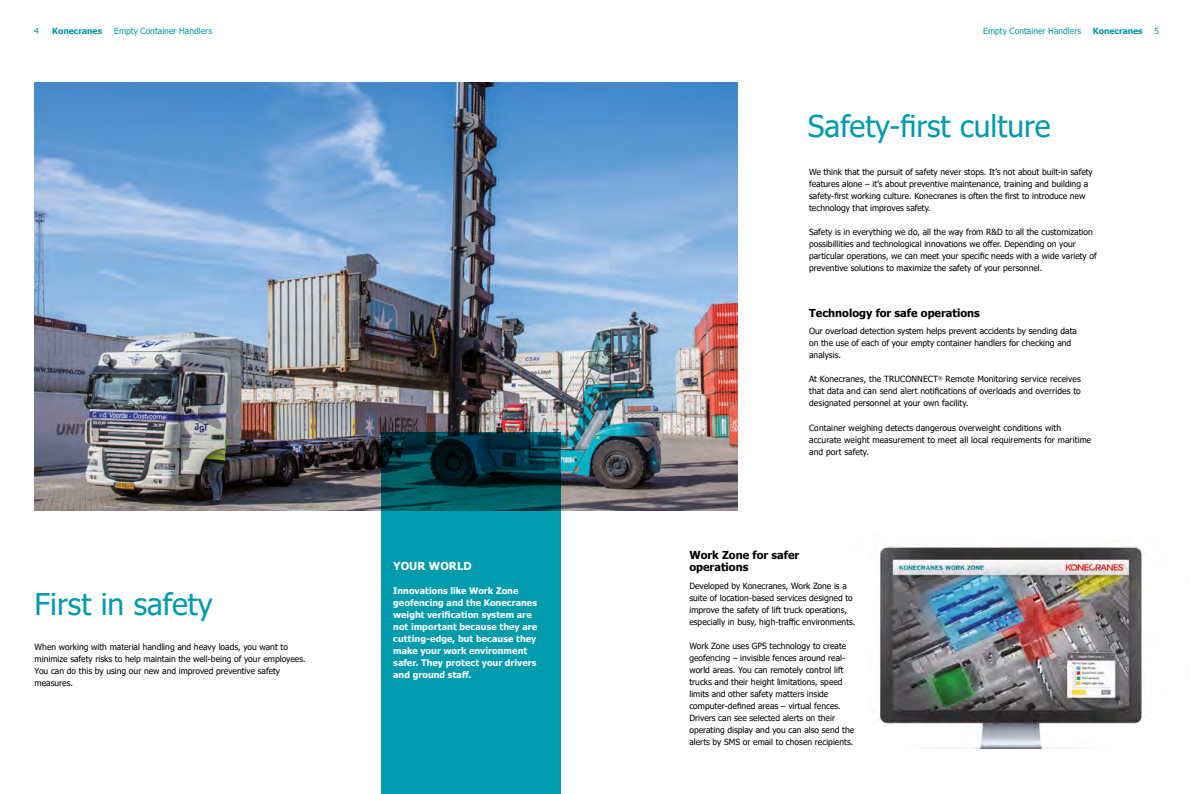
<style>
.page{position:relative;width:1191px;height:794px;background:#fff}
.page>*{position:absolute;margin:0;border:0;box-sizing:border-box;transform-origin:0 0}
.t1{font:30px "Tahoma";color:#009bac}
.t2{font:700 11px/12.5px "Tahoma";color:#000}
.t3{font:700 11px "Tahoma";letter-spacing:.01em;color:#fff}
.t4{font:700 9px/12px "Tahoma";letter-spacing:.005em;color:#fff}
.t5{font:8.5px/12px "Tahoma";color:#000}
.t6{font:8.5px "Tahoma";color:#009bac}
.t7{font:700 8.5px "Tahoma";color:#009bac}
</style>
<div class="page">
<img style="left:879px;top:545px;width:264px;height:203px">
<img style="left:34px;top:83px;width:704px;height:427px">
<svg style="left:382px;top:432px;width:179px;height:362px;background:#008695"></svg>
<p class="t6" style="left:34px;top:26px;width:6px">4</p>
<p class="t7" style="left:52px;top:25px;width:51px">Konecranes</p>
<p class="t6" style="left:114px;top:25px;width:99px">Empty Container Handlers</p>
<p class="t6" style="left:983px;top:25px;width:99px">Empty Container Handlers</p>
<p class="t7" style="left:1092px;top:25px;width:51px">Konecranes</p>
<p class="t6" style="left:1154px;top:25px;width:6px">5</p>
<h1 class="t1" style="left:808px;top:106px;width:244px">Safety-first culture</h1>
<p class="t5" style="left:809px;top:166px;width:285px">We think that the pursuit of safety never stops. It’s not about built-in safety features alone – it’s about preventive maintenance, training and building a safety-first working culture. Konecranes is often the first to introduce new technology that improves safety.</p>
<p class="t5" style="left:809px;top:226px;width:289px">Safety is in everything we do, all the way from R&amp;D to all the customization possibillities and technological innovations we offer. Depending on your particular operations, we can meet your specific needs with a wide variety of preventive solutions to maximize the safety of your personnel.</p>
<h1 class="t1" style="left:35px;top:584px;width:179px">First in safety</h1>
<p class="t5" style="left:35px;top:641px;width:272px">When working with material handling and heavy loads, you want to minimize safety risks to help maintain the well-being of your employees.<br>You can do this by using our new and improved preventive safety measures.</p>
<p class="t3" style="left:393px;top:558px;width:80px">YOUR WORLD</p>
<p class="t4" style="left:393px;top:585px;width:145px">Innovations like Work Zone geofencing and the Konecranes weight verification system are not important because they are cutting-edge, but because they make your work environment safer. They protect your drivers and ground staff.</p>
<p class="t2" style="left:809px;top:307px;width:172px">Technology for safe operations</p>
<p class="t5" style="left:809px;top:326px;width:269px">Our overload detection system helps prevent accidents by sending data on the use of each of your empty container handlers for checking and analysis.</p>
<p class="t5" style="left:809px;top:374px;width:273px;text-align:justify">At Konecranes, the TRUCONNECT<sup>®</sup> Remote Monitoring service receives that data and can send alert notifications of overloads and overrides to designated personnel at your own facility.</p>
<p class="t5" style="left:809px;top:422px;width:284px">Container weighing detects dangerous overweight conditions with accurate weight measurement to meet all local requirements for maritime and port safety.</p>
<p class="t2" style="left:689px;top:549px;width:111px">Work Zone for safer operations</p>
<p class="t5" style="left:689px;top:580px;width:168px">Developed by Konecranes, Work Zone is a suite of location-based services designed to improve the safety of lift truck operations, especially in busy, high-traffic environments.</p>
<p class="t5" style="left:689px;top:640px;width:166px">Work Zone uses GPS technology to create geofencing – invisible fences around real&shy;world areas. You can remotely control lift trucks and their height limitations, speed limits and other safety matters inside computer-defined areas – virtual fences.<br>Drivers can see selected alerts on their operating display and you can also send the alerts by SMS or email to chosen recipients.</p>
</div>
